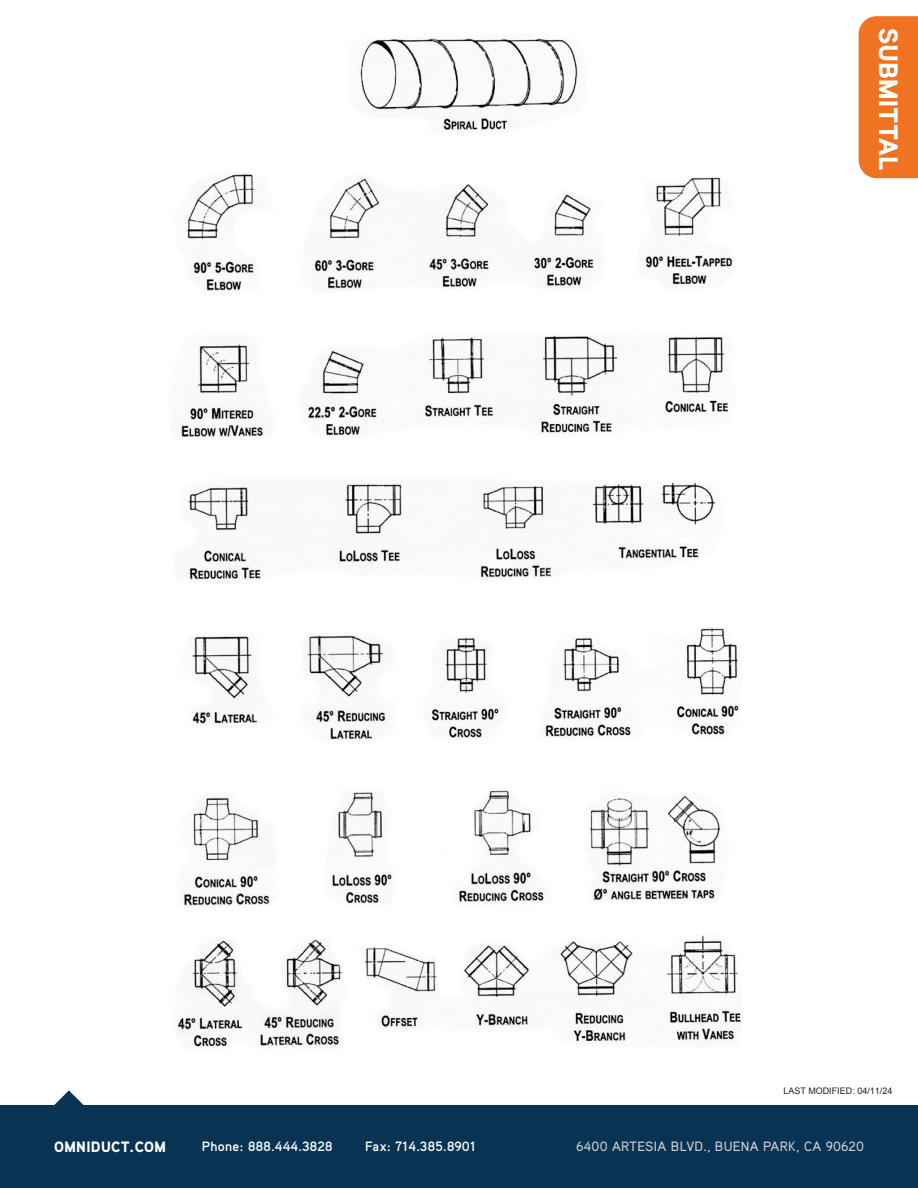
<style>
.page{position:relative;width:918px;height:1188px;background:#fff}
.page>*{position:absolute;margin:0;border:0;box-sizing:border-box;transform-origin:0 0}
.t1{font:900 15px "Aaux Pro";letter-spacing:.025em;color:#fff}
.t2{font:700 13.5px "Aaux Pro";letter-spacing:.025em;color:#fff}
.t3{font:500 13.5px "Aaux Pro";letter-spacing:.025em;color:#d1d2d4}
.t4{font:9px "Arial";color:#231f20}
</style>
<div class="page">
<svg style="left:859px;top:16px;width:59px;height:162px;background:#f28743"></svg>
<div style="left:0;top:1105px;width:918px;height:83px;background:#093353"></div>
<svg style="left:54px;top:1090px;width:30px;height:15px"></svg>
<img style="left:174px;top:37px;width:567px;height:1011px">
<p class="t4" style="left:783px;top:1085px;width:110px">LAST MODIFIED: 04/11/24</p>
<p class="t1" style="left:54px;top:1137px;width:113px">OMNIDUCT.COM</p>
<p class="t2" style="left:202px;top:1138px;width:132px">Phone: 888.444.3828</p>
<p class="t2" style="left:365px;top:1138px;width:112px">Fax: 714.385.8901</p>
<p class="t3" style="left:576px;top:1138px;width:289px">6400 ARTESIA BLVD., BUENA PARK, CA 90620</p>
</div>
